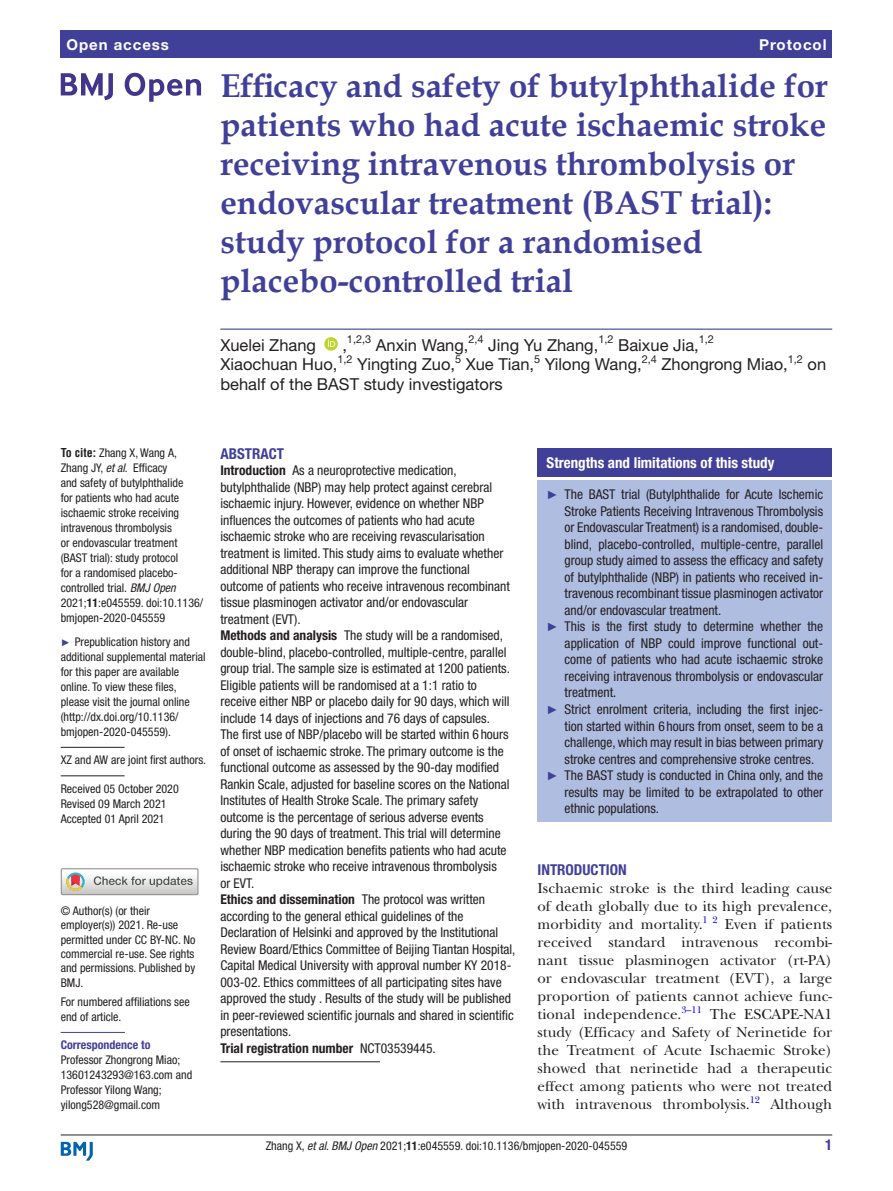
<style>
.page{position:relative;width:893px;height:1191px;background:#fff}
.page>*{position:absolute;margin:0;border:0;box-sizing:border-box;transform-origin:0 0}
.t1{font:700 33px/39px "Book Antiqua";color:#414099}
.t2{font:16.5px "Helvetica Neue LT Std";color:#231f20}
.t3{font:15px/18px "New Baskerville";color:#231f20;text-align:justify}
.t4{font:700 condensed 15px "Helvetica Neue LT Std";color:#fff}
.t5{font:700 condensed 15px "Helvetica Neue LT Std";color:#414099}
.t6{font:700 15px "Helvetica Neue LT Std";letter-spacing:.065em;color:#fff}
.t7{font:condensed 13.5px/16.5px "Helvetica Neue LT Std";color:#231f20}
.t8{font:condensed 12px/15px "Helvetica Neue LT Std";color:#231f20}
.t9{font:700 condensed 12px "Helvetica Neue LT Std";color:#414099}
.t10{font:10.95px "Helvetica Neue LT Std";color:#231f20}
.t11{font:9.9px "New Baskerville";color:#00f}
.s1{font-family:"Helvetica LT Std";font-weight:700}
.s2{font-style:italic}
.s3{font-weight:700}
.s4{font-family:"Arial";font-stretch:normal;font-size:9.75px;color:#414099}
.s5{font-family:"Arial";font-stretch:normal;font-size:12px;color:#414099}
</style>
<div class="page">
<hr style="left:61px;top:1134px;width:771px;height:1px;background:#231f20">
<svg style="left:61px;top:1141px;width:32px;height:19px"></svg>
<div style="left:61px;top:31px;width:771px;height:27px;background:#414099"></div>
<hr style="left:220px;top:328px;width:612px;height:2px;background:#414099">
<svg style="left:324px;top:337px;width:14px;height:14px"></svg>
<hr style="left:61px;top:747px;width:64px;height:1px;background:#231f20">
<hr style="left:61px;top:775px;width:64px;height:1px;background:#231f20">
<hr style="left:61px;top:1032px;width:64px;height:1px;background:#414099">
<svg style="left:61px;top:73px;width:52px;height:27px"></svg>
<svg style="left:125px;top:73px;width:76px;height:29px"></svg>
<div style="left:61px;top:868px;width:138px;height:27px;border:1px solid #969090"></div>
<svg style="left:61px;top:868px;width:137px;height:26px"></svg>
<hr style="left:220px;top:1061px;width:160px;height:1px;background:#231f20">
<div style="left:538px;top:448px;width:294px;height:29px;background:#414099"></div>
<div style="left:538px;top:481px;width:294px;height:341px;background:#afbde1"></div>
<p class="t6" style="left:66px;top:35px;width:104px">Open access</p>
<p class="t6" style="left:759px;top:35px;width:69px">Protocol</p>
<h1 class="t1" style="left:220px;top:66px;width:609px">Efficacy and safety of butylphthalide for patients who had acute ischaemic stroke receiving intravenous thrombolysis or endovascular treatment (BAST trial): study protocol for a randomised placebo-controlled trial</h1>
<p class="t2" style="left:220px;top:335px;width:97px">Xuelei Zhang</p>
<p class="t2" style="left:342px;top:335px;width:6px">,</p>
<p class="t10" style="left:347px;top:333px;width:26px">1,2,3</p>
<p class="t2" style="left:376px;top:335px;width:94px">Anxin Wang,</p>
<p class="t10" style="left:468px;top:333px;width:17px">2,4</p>
<p class="t2" style="left:488px;top:335px;width:112px">Jing Yu Zhang,</p>
<p class="t10" style="left:598px;top:333px;width:17px">1,2</p>
<p class="t2" style="left:618px;top:335px;width:82px">Baixue Jia,</p>
<p class="t10" style="left:699px;top:333px;width:17px">1,2</p>
<p class="t2" style="left:220px;top:354px;width:119px">Xiaochuan Huo,</p>
<p class="t10" style="left:337px;top:352px;width:17px">1,2</p>
<p class="t2" style="left:357px;top:354px;width:99px">Yingting Zuo,</p>
<p class="t10" style="left:455px;top:352px;width:8px">5</p>
<p class="t2" style="left:466px;top:354px;width:70px">Xue Tian,</p>
<p class="t10" style="left:534px;top:352px;width:8px">5</p>
<p class="t2" style="left:545px;top:354px;width:98px">Yilong Wang,</p>
<p class="t10" style="left:642px;top:352px;width:17px">2,4</p>
<p class="t2" style="left:661px;top:354px;width:128px">Zhongrong Miao,</p>
<p class="t10" style="left:788px;top:352px;width:17px">1,2</p>
<p class="t2" style="left:807px;top:354px;width:20px">on</p>
<p class="t2" style="left:220px;top:374px;width:284px">behalf of the BAST study investigators</p>
<p class="t8" style="left:61px;top:445px;width:144px"><span class="s1">To cite:</span> Zhang X, Wang A,<br>Zhang JY, <span class="s2">et al</span>. Efficacy<br>and safety of butylphthalide<br>for patients who had acute ischaemic stroke receiving intravenous thrombolysis<br>or endovascular treatment (BAST trial): study protocol<br>for a randomised placebo&shy;controlled trial. <span class="s2">BMJ Open<br></span>2021;<span class="s3">11</span>:e045559. doi:10.1136/ bmjopen-2020-045559</p>
<p class="t8" style="left:61px;top:634px;width:146px"><span class="s4">►</span> Prepublication history and additional supplemental material for this paper are available online. To view these files, please visit the journal online (http://dx.doi.org/10.1136/ bmjopen-2020-045559).</p>
<p class="t8" style="left:61px;top:752px;width:147px">XZ and AW are joint first authors.</p>
<p class="t8" style="left:61px;top:781px;width:120px">Received 05 October 2020<br>Revised 09 March 2021<br>Accepted 01 April 2021</p>
<p class="t8" style="left:61px;top:903px;width:136px;line-height:14.4px">© Author(s) (or their employer(s)) 2021. Re-use permitted under CC BY-NC. No commercial re-use. See rights and permissions. Published by<br>BMJ.</p>
<p class="t8" style="left:61px;top:994px;width:130px">For numbered affiliations see end of article.</p>
<p class="t9" style="left:61px;top:1037px;width:91px">Correspondence to</p>
<p class="t8" style="left:61px;top:1052px;width:133px">Professor Zhongrong Miao;<br>13601243293@163.com and<br>Professor Yilong Wang; yilong528@gmail.com</p>
<p class="t5" style="left:220px;top:444px;width:65px">ABSTRACT</p>
<p class="t7" style="left:220px;top:462px;width:297px"><span class="s3">Introduction</span> As a neuroprotective medication, butylphthalide (NBP) may help protect against cerebral ischaemic injury. However, evidence on whether NBP influences the outcomes of patients who had acute ischaemic stroke who are receiving revascularisation treatment is limited. This study aims to evaluate whether additional NBP therapy can improve the functional outcome of patients who receive intravenous recombinant tissue plasminogen activator and/or endovascular treatment (EVT).<br><span class="s3">Methods and analysis</span> The study will be a randomised, double-blind, placebo-controlled, multiple-centre, parallel group trial. The sample size is estimated at 1200 patients.<br>Eligible patients will be randomised at a 1:1 ratio to receive either NBP or placebo daily for 90 days, which will include 14 days of injections and 76 days of capsules.<br>The first use of NBP/placebo will be started within 6 hours of onset of ischaemic stroke. The primary outcome is the functional outcome as assessed by the 90-day modified Rankin Scale, adjusted for baseline scores on the National Institutes of Health Stroke Scale. The primary safety outcome is the percentage of serious adverse events during the 90 days of treatment. This trial will determine whether NBP medication benefits patients who had acute ischaemic stroke who receive intravenous thrombolysis<br>or EVT.<br><span class="s3">Ethics and dissemination</span> The protocol was written according to the general ethical guidelines of the Declaration of Helsinki and approved by the Institutional Review Board/Ethics Committee of Beijing Tiantan Hospital, Capital Medical University with approval number KY 2018- 003-02. Ethics committees of all participating sites have approved the study . Results of the study will be published in peer-reviewed scientific journals and shared in scientific presentations.<br><span class="s3">Trial registration number</span> NCT03539445.</p>
<p class="t4" style="left:547px;top:453px;width:229px">Strengths and limitations of this study</p>
<p class="t7" style="left:547px;top:486px;width:278px"><span class="s5">►</span> The BAST trial (Butylphthalide for Acute Ischemic</p>
<p class="t7" style="left:565px;top:503px;width:260px">Stroke Patients Receiving Intravenous Thrombolysis</p>
<p class="t7" style="left:565px;top:519px;width:260px">or Endovascular Treatment) is a randomised, double-</p>
<p class="t7" style="left:565px;top:536px;width:260px">blind, placebo-controlled, multiple-centre, parallel</p>
<p class="t7" style="left:565px;top:552px;width:260px">group study aimed to assess the efficacy and safety</p>
<p class="t7" style="left:565px;top:569px;width:260px">of butylphthalide (NBP) in patients who received in-</p>
<p class="t7" style="left:565px;top:585px;width:260px">travenous recombinant tissue plasminogen activator</p>
<p class="t7" style="left:565px;top:602px;width:158px">and/or endovascular treatment.</p>
<p class="t7" style="left:547px;top:618px;width:278px"><span class="s5">►</span> This is the first study to determine whether the</p>
<p class="t7" style="left:565px;top:635px;width:260px">application of NBP could improve functional out-</p>
<p class="t7" style="left:565px;top:651px;width:260px">come of patients who had acute ischaemic stroke</p>
<p class="t7" style="left:565px;top:668px;width:260px">receiving intravenous thrombolysis or endovascular</p>
<p class="t7" style="left:565px;top:684px;width:53px">treatment.</p>
<p class="t7" style="left:547px;top:701px;width:278px"><span class="s5">►</span> Strict enrolment criteria, including the first injec-</p>
<p class="t7" style="left:565px;top:717px;width:260px">tion started within 6 hours from onset, seem to be a</p>
<p class="t7" style="left:565px;top:734px;width:260px">challenge, which may result in bias between primary</p>
<p class="t7" style="left:565px;top:750px;width:251px">stroke centres and comprehensive stroke centres.</p>
<p class="t7" style="left:547px;top:767px;width:278px"><span class="s5">►</span> The BAST study is conducted in China only, and the</p>
<p class="t7" style="left:565px;top:783px;width:260px">results may be limited to be extrapolated to other</p>
<p class="t7" style="left:565px;top:800px;width:96px">ethnic populations.</p>
<p class="t5" style="left:538px;top:861px;width:91px">INTRODUCTION</p>
<p class="t3" style="left:538px;top:879px;width:296px">Ischaemic stroke is the third leading cause of death globally due to its high prevalence, morbidity and mortality.</p>
<p class="t11" style="left:703px;top:913px;width:17px">1 2</p>
<p class="t3" style="left:538px;top:915px;width:296px;text-indent:187px">Even if patients received standard intravenous recombi&shy;nant tissue plasminogen activator (rt-PA) or endovascular treatment (EVT), a large proportion of patients cannot achieve func&shy;tional independence.<sup>3–11</sup></p>
<p class="t3" style="left:538px;top:1005px;width:296px;text-indent:172px">The ESCAPE-NA1 study (Efficacy and Safety of Nerinetide for the Treatment of Acute Ischaemic Stroke) showed that nerinetide had a therapeutic effect among patients who were not treated with intravenous thrombolysis.</p>
<p class="t11" style="left:750px;top:1093px;width:12px">12</p>
<p class="t3" style="left:770px;top:1095px;width:63px">Although</p>
<p class="t8" style="left:266px;top:1137px;width:363px">Zhang X, <span class="s2">et al</span>. <span class="s2">BMJ Open</span> 2021;<span class="s3">11</span>:e045559. doi:10.1136/bmjopen-2020-045559</p>
<p class="t5" style="left:825px;top:1135px;width:9px">1</p>
</div>
